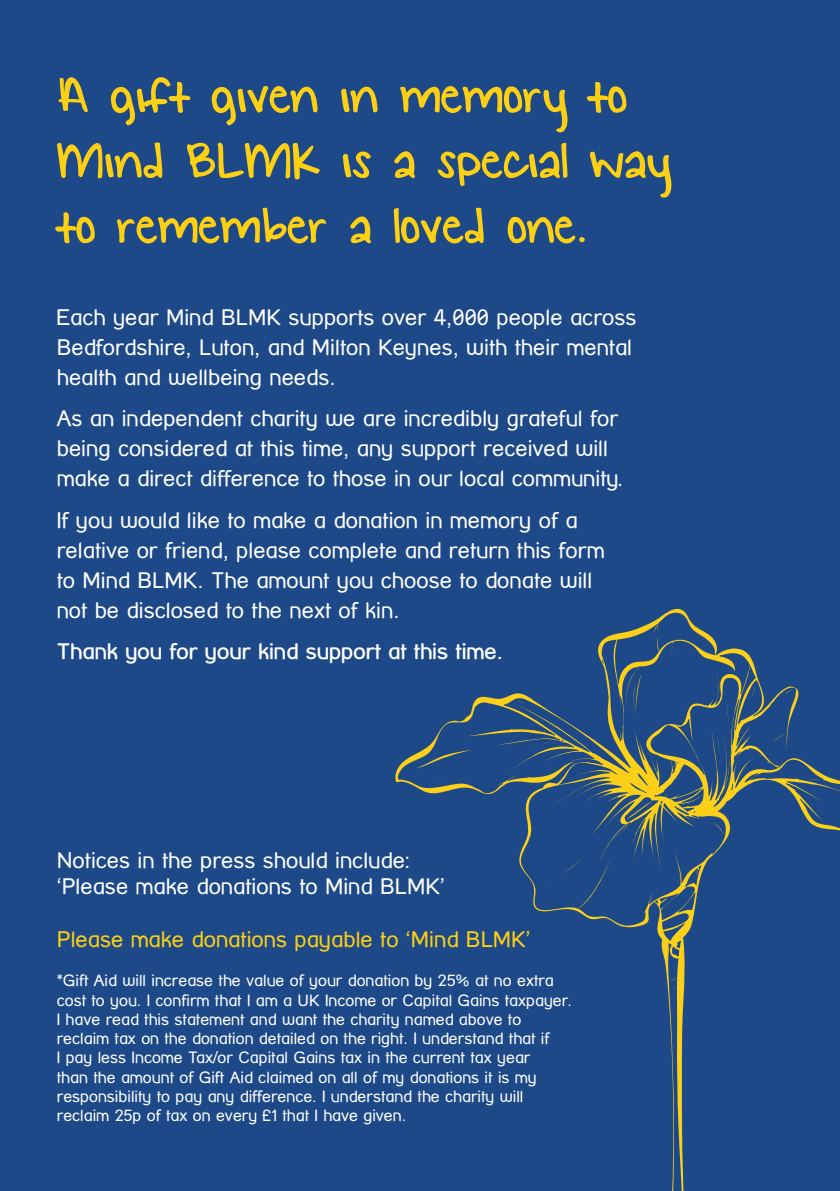
<style>
.page{position:relative;width:840px;height:1191px;background:#fff}
.page>*{position:absolute;margin:0;border:0;box-sizing:border-box;transform-origin:0 0}
.t1{font:56px/65.2px "KG Small Town Southern Girl";color:#fed014}
.t2{font:22px/30px "Street Corner";color:#fff}
.t3{font:22px "Street Corner";color:#fed014}
.t4{font:700 22px "Street Corner";color:#fff}
.t5{font:16px/19.2px "Street Corner";color:#fff}
</style>
<div class="page">
<div style="left:0;top:0;width:839px;height:1191px;background:#1d4988"></div>
<svg style="left:395px;top:609px;width:444px;height:582px"></svg>
<svg style="left:785px;top:689px;width:8px;height:4px"></svg>
<svg style="left:415px;top:749px;width:58px;height:19px"></svg>
<svg style="left:536px;top:770px;width:9px;height:4px"></svg>
<svg style="left:527px;top:742px;width:24px;height:5px"></svg>
<svg style="left:544px;top:853px;width:67px;height:55px"></svg>
<svg style="left:796px;top:791px;width:4px;height:3px"></svg>
<svg style="left:727px;top:669px;width:8px;height:4px"></svg>
<svg style="left:517px;top:700px;width:5px;height:3px"></svg>
<svg style="left:435px;top:776px;width:15px;height:3px"></svg>
<svg style="left:651px;top:626px;width:7px;height:26px"></svg>
<h1 class="t1" style="left:57px;top:66px;width:615px">A gift given in memory to<br>Mind BLMK is a special way to remember a loved one.</h1>
<p class="t2" style="left:57px;top:302px;width:581px">Each year Mind BLMK supports over 4,000 people across<br>Bedfordshire, Luton, and Milton Keynes, with their mental health and wellbeing needs.</p>
<p class="t2" style="left:57px;top:404px;width:567px">As an independent charity we are incredibly grateful for being considered at this time, any support received will make a direct difference to those in our local community.</p>
<p class="t2" style="left:57px;top:505px;width:549px">If you would like to make a donation in memory of a relative or friend, please complete and return this form to Mind BLMK. The amount you choose to donate will not be disclosed to the next of kin.</p>
<p class="t4" style="left:57px;top:638px;width:447px">Thank you for your kind support at this time.</p>
<p class="t2" style="left:57px;top:847px;width:389px;line-height:26.4px">Notices in the press should include: ‘Please make donations to Mind BLMK’</p>
<p class="t3" style="left:57px;top:926px;width:475px">Please make donations payable to ‘Mind BLMK’</p>
<p class="t5" style="left:57px;top:971px;width:516px">*Gift Aid will increase the value of your donation by 25% at no extra cost to you. I confirm that I am a UK Income or Capital Gains taxpayer.<br>I have read this statement and want the charity named above to reclaim tax on the donation detailed on the right. I understand that if<br>I pay less Income Tax/or Capital Gains tax in the current tax year<br>than the amount of Gift Aid claimed on all of my donations it is my responsibility to pay any difference. I understand the charity will reclaim 25p of tax on every £1 that I have given.</p>
</div>
